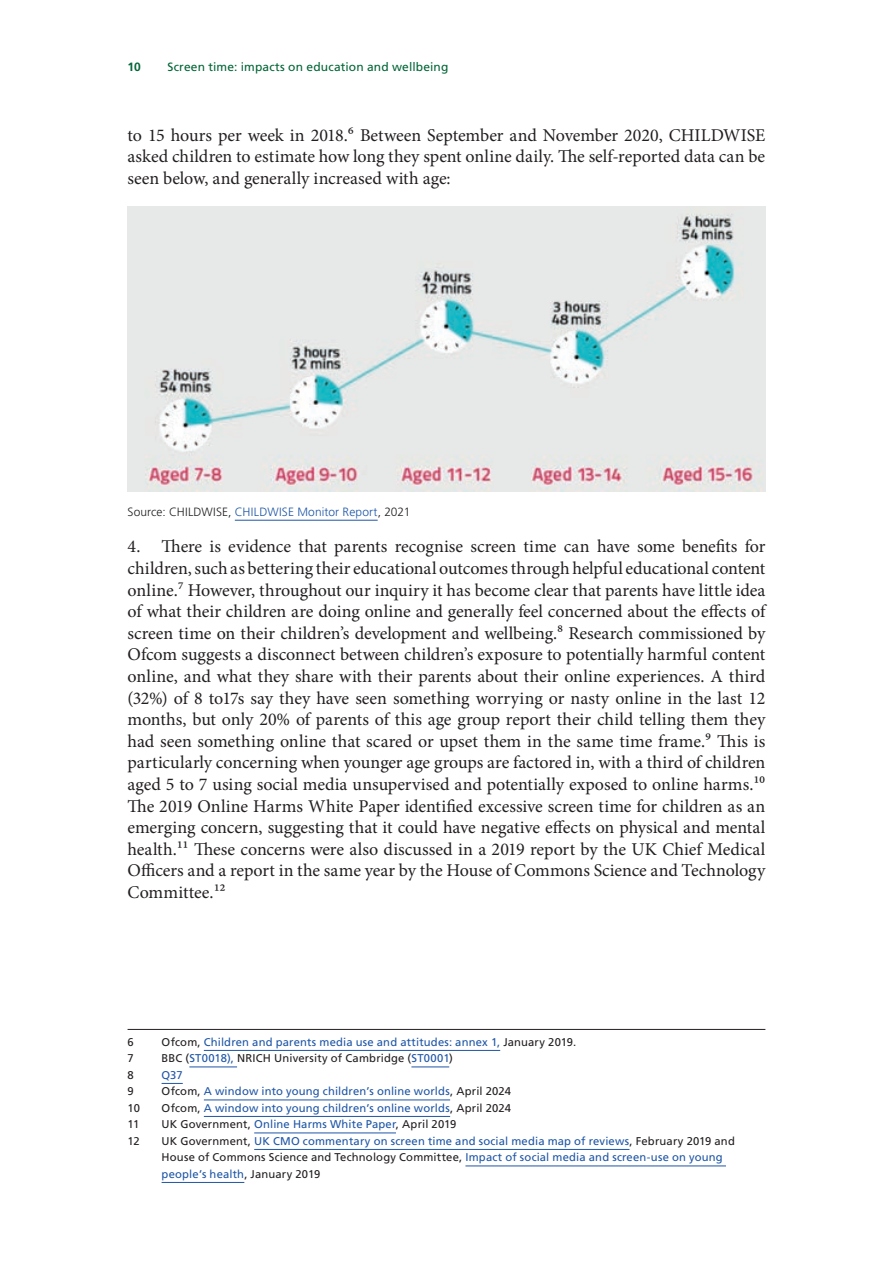
<style>
.page{position:relative;width:893px;height:1263px;background:#fff}
.page>*{position:absolute;margin:0;border:0;box-sizing:border-box;transform-origin:0 0}
.Para_1{font:18px/21.6px "Minion Pro";color:#231f20;text-align:justify}
.Source{font:300 12px "Frutiger LT Std";letter-spacing:.01em;color:#231f20}
.t1{font:12px "Frutiger LT Std";letter-spacing:.015em;color:#006535}
.t2{font:700 12px "Frutiger LT Std";color:#006535}
.Footnote_text{font:11.25px/16.5px "Frutiger LT Std";letter-spacing:.015em;color:#1e56a6}
.Footnote_text-2{font:11.25px "Frutiger LT Std";letter-spacing:.015em;color:#231f20}
.s1{color:#1e56a6}
.s2{color:#231f20}
</style>
<div class="page">
<hr style="left:235px;top:520px;width:143px;height:1px;background:#1e56a6">
<hr style="left:128px;top:1029px;width:637px;height:1px;background:#231f20">
<hr style="left:204px;top:1050px;width:296px;height:1px;background:#1e56a6">
<hr style="left:189px;top:1066px;width:48px;height:1px;background:#1e56a6">
<hr style="left:411px;top:1066px;width:38px;height:1px;background:#1e56a6">
<svg style="left:162px;top:1083px;width:21px;height:1px"></svg>
<hr style="left:204px;top:1099px;width:246px;height:1px;background:#1e56a6">
<hr style="left:204px;top:1116px;width:246px;height:1px;background:#1e56a6">
<hr style="left:254px;top:1132px;width:142px;height:1px;background:#1e56a6">
<hr style="left:254px;top:1149px;width:375px;height:1px;background:#1e56a6">
<hr style="left:465px;top:1165px;width:261px;height:1px;background:#1e56a6">
<hr style="left:162px;top:1182px;width:82px;height:1px;background:#1e56a6">
<img style="left:128px;top:206px;width:637px;height:285px">
<p class="t2" style="left:128px;top:59px;width:15px">10</p>
<p class="t1" style="left:168px;top:59px;width:282px">Screen time: impacts on education and wellbeing</p>
<p class="Para_1" style="left:128px;top:124px;width:639px">to 15 hours per week in 2018.6 Between September and November 2020, CHILDWISE asked children to estimate how long they spent online daily. The self-reported data can be seen below, and generally increased with age:</p>
<p class="Source" style="left:128px;top:505px;width:284px">Source: CHILDWISE, <span class="s1">CHILDWISE Monitor Report</span>, 2021</p>
<p class="Para_1" style="left:128px;top:536px;width:639px">4. There is evidence that parents recognise screen time can have some benefits for children, such as bettering their educational outcomes through helpful educational content online.7 However, throughout our inquiry it has become clear that parents have little idea of what their children are doing online and generally feel concerned about the effects of screen time on their children’s development and wellbeing.8 Research commissioned by Ofcom suggests a disconnect between children’s exposure to potentially harmful content online, and what they share with their parents about their online experiences. A third (32%) of 8 to17s say they have seen something worrying or nasty online in the last 12 months, but only 20% of parents of this age group report their child telling them they had seen something online that scared or upset them in the same time frame.9 This is particularly concerning when younger age groups are factored in, with a third of children aged 5 to 7 using social media unsupervised and potentially exposed to online harms.10<br>The 2019 Online Harms White Paper identified excessive screen time for children as an emerging concern, suggesting that it could have negative effects on physical and mental health.11 These concerns were also discussed in a 2019 report by the UK Chief Medical Officers and a report in the same year by the House of Commons Science and Technology Committee.12</p>
<p class="Footnote_text-2" style="left:128px;top:1035px;width:8px">6</p>
<p class="Footnote_text" style="left:162px;top:1034px;width:416px"><span class="s2">Ofcom,</span> Children and parents media use and attitudes: annex 1, <span class="s2">January 2019.</span></p>
<p class="Footnote_text-2" style="left:128px;top:1052px;width:8px">7</p>
<p class="Footnote_text-2" style="left:162px;top:1052px;width:293px">BBC (<span class="s1">ST0018),</span> NRICH University of Cambridge (<span class="s1">ST0001</span>)</p>
<p class="Footnote_text-2" style="left:128px;top:1068px;width:8px">8</p>
<p class="Footnote_text" style="left:162px;top:1067px;width:23px">Q37</p>
<p class="Footnote_text-2" style="left:128px;top:1085px;width:8px">9</p>
<p class="Footnote_text" style="left:162px;top:1083px;width:351px"><span class="s2">Ofcom,</span> A window into young children’s online worlds<span class="s2">, April 2024</span></p>
<p class="Footnote_text-2" style="left:128px;top:1101px;width:14px">10</p>
<p class="Footnote_text" style="left:162px;top:1100px;width:351px"><span class="s2">Ofcom,</span> A window into young children’s online worlds<span class="s2">, April 2024</span></p>
<p class="Footnote_text-2" style="left:128px;top:1118px;width:13px">11</p>
<p class="Footnote_text-2" style="left:162px;top:1118px;width:296px">UK Government, <span class="s1">Online Harms White Paper</span>, April 2019</p>
<p class="Footnote_text-2" style="left:128px;top:1134px;width:14px">12</p>
<p class="Footnote_text" style="left:162px;top:1133px;width:575px"><span class="s2">UK Government,</span> UK CMO commentary on screen time and social media map of reviews<span class="s2">, February 2019 and<br>House of Commons Science and Technology Committee,</span> Impact of social media and screen-use on young people’s health<span class="s2">, January 2019</span></p>
</div>
